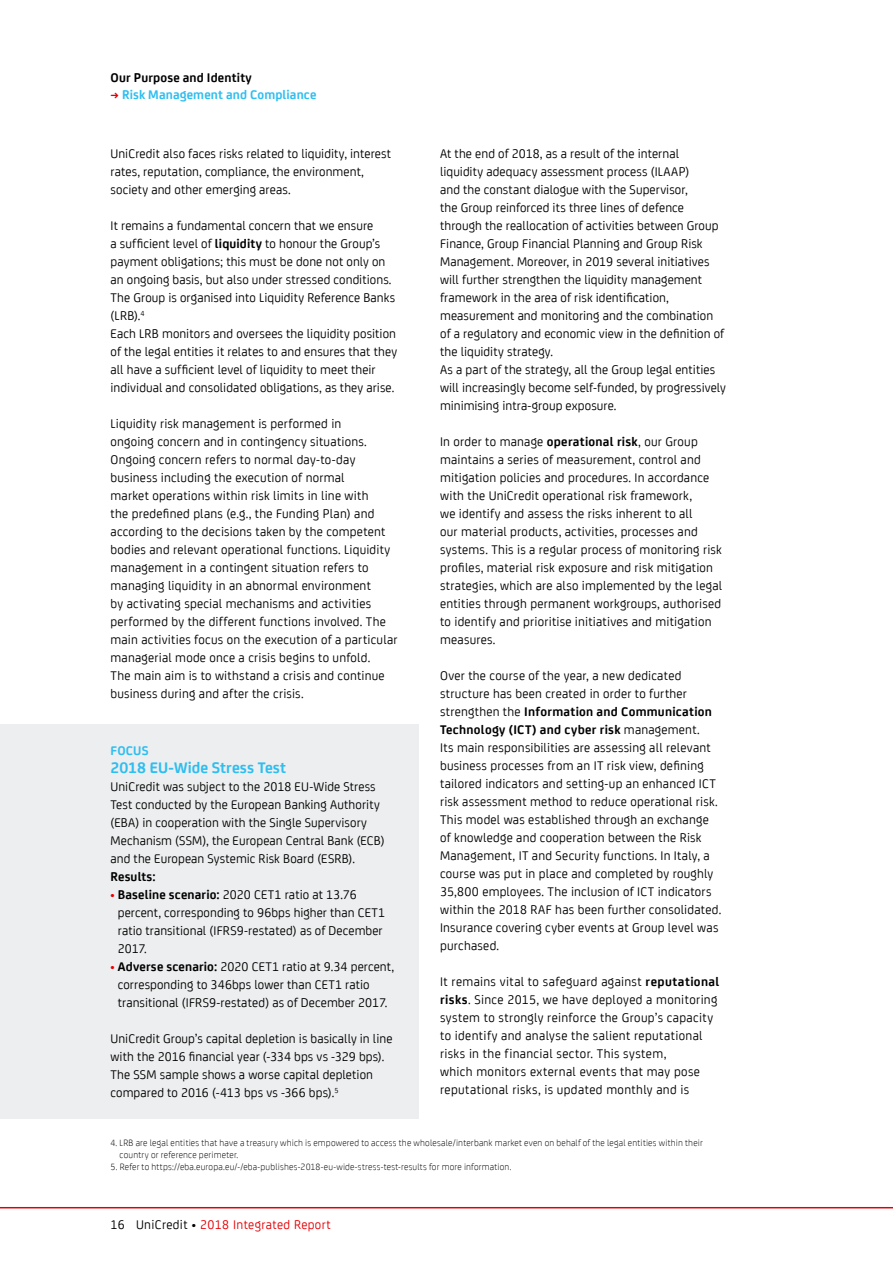
<style>
.page{position:relative;width:893px;height:1263px;background:#fff}
.page>*{position:absolute;margin:0;border:0;box-sizing:border-box;transform-origin:0 0}
.t1{font:700 16.5px "Uni Credit";color:#2ebef0}
.t2{font:13.5px/18px "Uni Credit";letter-spacing:.01em;color:#000}
.t3{font:700 13.5px "Uni Credit";letter-spacing:.01em;color:#2ebef0}
.t4{font:13.5px "Uni Credit";letter-spacing:.025em;color:#e60005}
.t5{font:700 13.5px "Uni Credit";letter-spacing:.01em;color:#000}
.t6{font:300 9.75px/12px "Uni Credit";letter-spacing:.02em;color:#000}
.s1{color:#e60005}
.s2{font-weight:700}
.s3{font-weight:700;color:#e60005}
.s4{color:#000}
</style>
<div class="page">
<hr style="left:0;top:1207px;width:893px;height:1px;background:#e60005">
<div style="left:0;top:724px;width:419px;height:394px;background:#edeeef"></div>
<p class="t5" style="left:111px;top:68px;width:143px">Our Purpose and Identity</p>
<p class="t3" style="left:111px;top:84px;width:207px"><span class="s1">→</span> Risk Management and Compliance</p>
<p class="t2" style="left:111px;top:144px;width:282px">UniCredit also faces risks related to liquidity, interest rates, reputation, compliance, the environment, society and other emerging areas.</p>
<p class="t2" style="left:111px;top:216px;width:288px">It remains a fundamental concern that we ensure<br>a sufficient level of <span class="s2">liquidity</span> to honour the Group’s payment obligations; this must be done not only on an ongoing basis, but also under stressed conditions.<br>The Group is organised into Liquidity Reference Banks (LRB).<sup>4<br></sup>Each LRB monitors and oversees the liquidity position of the legal entities it relates to and ensures that they all have a sufficient level of liquidity to meet their individual and consolidated obligations, as they arise.</p>
<p class="t2" style="left:111px;top:414px;width:289px">Liquidity risk management is performed in<br>ongoing concern and in contingency situations.<br>Ongoing concern refers to normal day-to-day business including the execution of normal<br>market operations within risk limits in line with<br>the predefined plans (e.g., the Funding Plan) and according to the decisions taken by the competent bodies and relevant operational functions. Liquidity management in a contingent situation refers to managing liquidity in an abnormal environment<br>by activating special mechanisms and activities performed by the different functions involved. The main activities focus on the execution of a particular managerial mode once a crisis begins to unfold.<br>The main aim is to withstand a crisis and continue business during and after the crisis.</p>
<p class="t3" style="left:111px;top:741px;width:40px">FOCUS</p>
<p class="t1" style="left:111px;top:755px;width:177px">2018 EU-Wide Stress Test</p>
<p class="t2" style="left:111px;top:777px;width:275px">UniCredit was subject to the 2018 EU-Wide Stress Test conducted by the European Banking Authority (EBA) in cooperation with the Single Supervisory Mechanism (SSM), the European Central Bank (ECB) and the European Systemic Risk Board (ESRB).</p>
<p class="t5" style="left:111px;top:867px;width:47px">Results:</p>
<p class="t2" style="left:118px;top:885px;width:269px;text-indent:-7px"><span class="s3">•</span> <span class="s2">Baseline scenario:</span> 2020 CET1 ratio at 13.76 percent, corresponding to 96bps higher than CET1 ratio transitional (IFRS9-restated) as of December 2017.</p>
<p class="t2" style="left:118px;top:957px;width:278px;text-indent:-7px"><span class="s3">•</span> <span class="s2">Adverse scenario:</span> 2020 CET1 ratio at 9.34 percent, corresponding to 346bps lower than CET1 ratio transitional (IFRS9-restated) as of December 2017.</p>
<p class="t2" style="left:111px;top:1029px;width:283px">UniCredit Group’s capital depletion is basically in line with the 2016 financial year (-334 bps vs -329 bps).<br>The SSM sample shows a worse capital depletion compared to 2016 (-413 bps vs -366 bps).<sup>5</sup></p>
<p class="t2" style="left:440px;top:144px;width:287px">At the end of 2018, as a result of the internal<br>liquidity adequacy assessment process (ILAAP)<br>and the constant dialogue with the Supervisor,<br>the Group reinforced its three lines of defence through the reallocation of activities between Group Finance, Group Financial Planning and Group Risk Management. Moreover, in 2019 several initiatives will further strengthen the liquidity management framework in the area of risk identification, measurement and monitoring and the combination of a regulatory and economic view in the definition of the liquidity strategy.<br>As a part of the strategy, all the Group legal entities will increasingly become self-funded, by progressively minimising intra-group exposure.</p>
<p class="t2" style="left:440px;top:432px;width:284px">In order to manage <span class="s2">operational risk</span>, our Group maintains a series of measurement, control and mitigation policies and procedures. In accordance with the UniCredit operational risk framework,<br>we identify and assess the risks inherent to all<br>our material products, activities, processes and systems. This is a regular process of monitoring risk profiles, material risk exposure and risk mitigation strategies, which are also implemented by the legal entities through permanent workgroups, authorised to identify and prioritise initiatives and mitigation measures.</p>
<p class="t2" style="left:440px;top:666px;width:283px">Over the course of the year, a new dedicated structure has been created in order to further strengthen the <span class="s2">Information and Communication Technology (ICT) and cyber risk</span> management.<br>Its main responsibilities are assessing all relevant business processes from an IT risk view, defining tailored indicators and setting-up an enhanced ICT risk assessment method to reduce operational risk.<br>This model was established through an exchange of knowledge and cooperation between the Risk Management, IT and Security functions. In Italy, a course was put in place and completed by roughly 35,800 employees. The inclusion of ICT indicators within the 2018 RAF has been further consolidated.<br>Insurance covering cyber events at Group level was purchased.</p>
<p class="t2" style="left:440px;top:972px;width:281px">It remains vital to safeguard against <span class="s2">reputational risks</span>. Since 2015, we have deployed a monitoring system to strongly reinforce the Group’s capacity to identify and analyse the salient reputational risks in the financial sector. This system,<br>which monitors external events that may pose reputational risks, is updated monthly and is</p>
<p class="t6" style="left:120px;top:1136px;width:585px;text-indent:-9px">4. LRB are legal entities that have a treasury which is empowered to access the wholesale/interbank market even on behalf of the legal entities within their country or reference perimeter.</p>
<p class="t6" style="left:111px;top:1160px;width:402px">5. Refer to https://eba.europa.eu/-/eba-publishes-2018-eu-wide-stress-test-results for more information.</p>
<p class="t2" style="left:111px;top:1215px;width:16px">16</p>
<p class="t4" style="left:136px;top:1215px;width:196px"><span class="s4">UniCredit •</span> 2018 Integrated Report</p>
</div>
